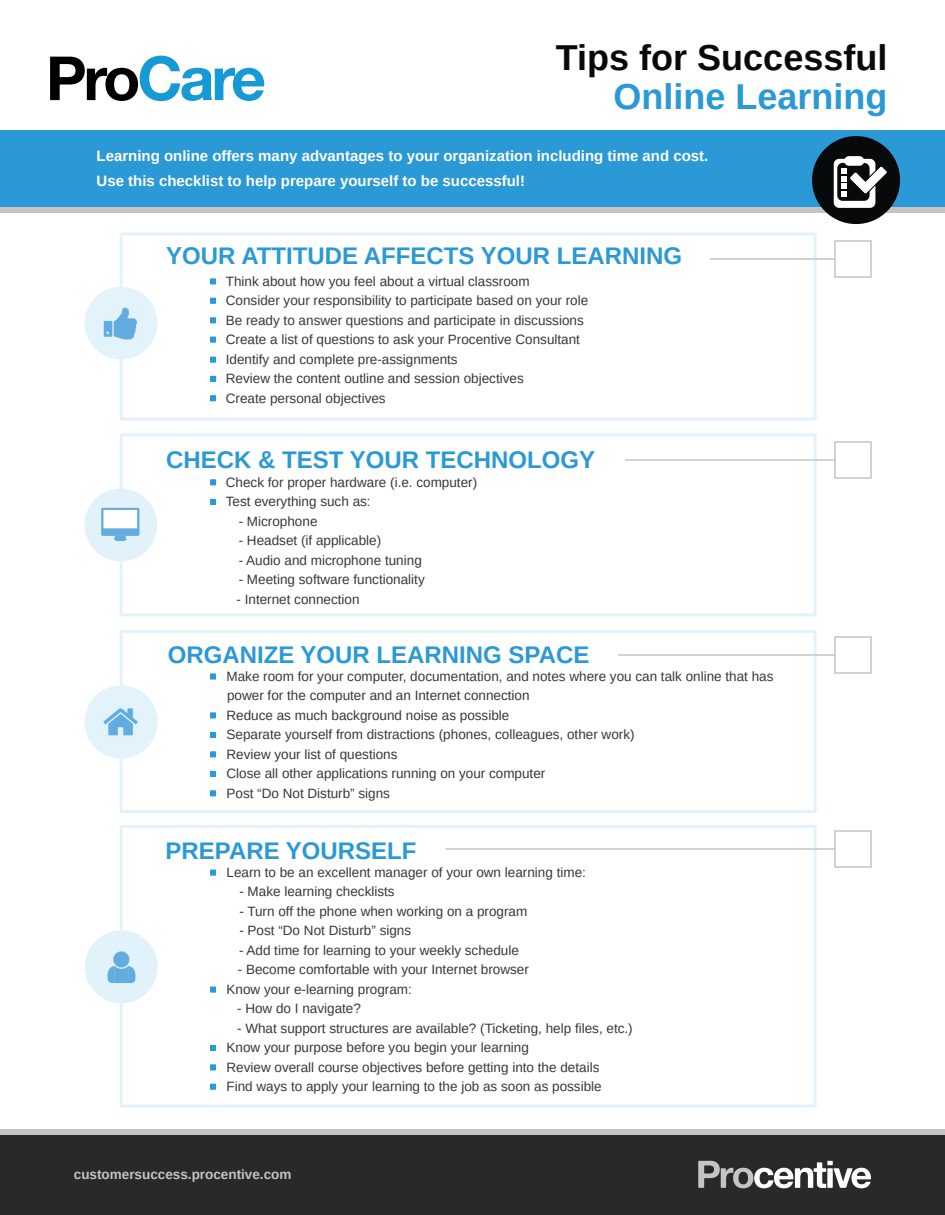
<style>
.page{position:relative;width:945px;height:1215px;background:#fff}
.page>*{position:absolute;margin:0;border:0;box-sizing:border-box;transform-origin:0 0}
.t1{font:700 36px "Arimo";color:#07090a}
.t2{font:700 36px "Arimo";color:#2b99d5}
.t3{font:700 24px "Arimo";color:#2b99d5}
.t4{font:700 15px/25.5px "Arimo";color:#fff}
.t5{font:13.5px/19.5px "Arimo";color:#363839}
.t6{font:700 13.5px "Arimo";color:#c4c4c5}
</style>
<div class="page">
<div style="left:0;top:1133px;width:945px;height:82px;background:#282a2a"></div>
<div style="left:0;top:131px;width:945px;height:76px;background:#2b99d5"></div>
<div style="left:0;top:207px;width:945px;height:6px;background:#c4c4c5"></div>
<div style="left:0;top:1129px;width:945px;height:6px;background:#c4c4c5"></div>
<div style="left:812px;top:136px;width:88px;height:88px;background:#07090a;border-radius:50%"></div>
<div style="left:834px;top:159px;width:41px;height:49px;background:#fff;border-radius:5px"></div>
<div style="left:837px;top:163px;width:33px;height:38px;background:#07090a;border-radius:5px"></div>
<div style="left:844px;top:156px;width:20px;height:10px;background:#fff;border-radius:5px"></div>
<svg style="left:841px;top:166px;width:46px;height:30px"></svg>
<svg style="left:210px;top:1084px;width:6px;height:6px"></svg>
<svg style="left:210px;top:1064px;width:6px;height:6px"></svg>
<svg style="left:210px;top:1045px;width:6px;height:6px"></svg>
<svg style="left:210px;top:987px;width:6px;height:6px"></svg>
<svg style="left:210px;top:870px;width:6px;height:6px"></svg>
<svg style="left:210px;top:790px;width:6px;height:6px"></svg>
<svg style="left:210px;top:771px;width:6px;height:6px"></svg>
<svg style="left:210px;top:751px;width:6px;height:6px"></svg>
<svg style="left:210px;top:732px;width:6px;height:6px"></svg>
<svg style="left:210px;top:499px;width:6px;height:6px"></svg>
<svg style="left:210px;top:479px;width:6px;height:6px"></svg>
<svg style="left:210px;top:395px;width:6px;height:6px"></svg>
<svg style="left:210px;top:357px;width:6px;height:6px"></svg>
<svg style="left:210px;top:337px;width:6px;height:6px"></svg>
<svg style="left:210px;top:317px;width:6px;height:6px"></svg>
<svg style="left:210px;top:298px;width:6px;height:6px"></svg>
<svg style="left:210px;top:278px;width:6px;height:6px"></svg>
<svg style="left:210px;top:376px;width:6px;height:6px"></svg>
<svg style="left:210px;top:712px;width:6px;height:6px"></svg>
<div style="left:210px;top:673px;width:6px;height:7px;background:#2b99d5"></div>
<div style="left:120px;top:825px;width:697px;height:283px;border:3px solid #e2f2fb"></div>
<div style="left:120px;top:630px;width:697px;height:183px;border:3px solid #e2f2fb"></div>
<div style="left:120px;top:434px;width:697px;height:182px;border:3px solid #e2f2fb"></div>
<div style="left:120px;top:233px;width:697px;height:187px;border:3px solid #e2f2fb"></div>
<div style="left:85px;top:930px;width:73px;height:73px;background:#e2f2fb;border-radius:50%"></div>
<div style="left:113px;top:951px;width:16px;height:16px;background:#62acde;border-radius:50%"></div>
<svg style="left:107px;top:966px;width:29px;height:17px"></svg>
<img style="left:85px;top:685px;width:73px;height:74px;border-radius:37px">
<div style="left:84px;top:489px;width:73px;height:72px;background:#e2f2fb;border-radius:50%"></div>
<svg style="left:101px;top:508px;width:38px;height:28px"></svg>
<div style="left:103px;top:510px;width:34px;height:18px;background:#fff"></div>
<svg style="left:114px;top:536px;width:13px;height:4px"></svg>
<img style="left:84px;top:287px;width:74px;height:72px;border-radius:36px">
<hr style="left:710px;top:258px;width:125px;height:2px;background:#c4c4c5">
<div style="left:834px;top:240px;width:38px;height:38px;border:2px solid #c4c4c5"></div>
<hr style="left:625px;top:459px;width:211px;height:2px;background:#c4c4c5">
<div style="left:834px;top:441px;width:38px;height:38px;border:2px solid #c4c4c5"></div>
<hr style="left:618px;top:654px;width:217px;height:2px;background:#c4c4c5">
<div style="left:834px;top:636px;width:38px;height:38px;border:2px solid #c4c4c5"></div>
<hr style="left:446px;top:848px;width:389px;height:2px;background:#c4c4c5">
<div style="left:834px;top:830px;width:38px;height:38px;border:2px solid #c4c4c5"></div>
<svg style="left:698px;top:1161px;width:173px;height:27px"></svg>
<svg style="left:50px;top:56px;width:215px;height:45px"></svg>
<h1 class="t1" style="left:556px;top:33px;width:333px">Tips for Successful</h1>
<h1 class="t2" style="left:613px;top:72px;width:276px">Online Learning</h1>
<p class="t4" style="left:97px;top:143px;width:613px">Learning online offers many advantages to your organization including time and cost.<br>Use this checklist to help prepare yourself to be successful!</p>
<h2 class="t3" style="left:166px;top:240px;width:518px">YOUR ATTITUDE AFFECTS YOUR LEARNING</h2>
<p class="t5" style="left:226px;top:272px;width:364px">Think about how you feel about a virtual classroom<br>Consider your responsibility to participate based on your role Be ready to answer questions and participate in discussions Create a list of questions to ask your Procentive Consultant Identify and complete pre-assignments<br>Review the content outline and session objectives<br>Create personal objectives</p>
<h2 class="t3" style="left:166px;top:443px;width:430px">CHECK &amp; TEST YOUR TECHNOLOGY</h2>
<p class="t5" style="left:226px;top:472px;width:253px">Check for proper hardware (i.e. computer)<br>Test everything such as:</p>
<p class="t5" style="left:239px;top:511px;width:80px">- Microphone</p>
<p class="t5" style="left:239px;top:531px;width:144px">- Headset (if applicable)</p>
<p class="t5" style="left:239px;top:550px;width:185px">- Audio and microphone tuning</p>
<p class="t5" style="left:239px;top:570px;width:188px">- Meeting software functionality</p>
<p class="t5" style="left:236px;top:589px;width:125px">- Internet connection</p>
<h2 class="t3" style="left:168px;top:638px;width:423px">ORGANIZE YOUR LEARNING SPACE</h2>
<p class="t5" style="left:227px;top:667px;width:549px">Make room for your computer, documentation, and notes where you can talk online that has power for the computer and an Internet connection<br>Reduce as much background noise as possible<br>Separate yourself from distractions (phones, colleagues, other work)<br>Review your list of questions<br>Close all other applications running on your computer<br>Post “Do Not Disturb” signs</p>
<h2 class="t3" style="left:165px;top:834px;width:253px">PREPARE YOURSELF</h2>
<p class="t5" style="left:227px;top:863px;width:361px">Learn to be an excellent manager of your own learning time:</p>
<p class="t5" style="left:239px;top:882px;width:157px">- Make learning checklists</p>
<p class="t5" style="left:239px;top:902px;width:289px">- Turn off the phone when working on a program</p>
<p class="t5" style="left:239px;top:921px;width:173px">- Post “Do Not Disturb” signs</p>
<p class="t5" style="left:239px;top:941px;width:281px">- Add time for learning to your weekly schedule</p>
<p class="t5" style="left:227px;top:960px;width:304px;text-indent:11px">- Become comfortable with your Internet browser<br>Know your e-learning program:</p>
<p class="t5" style="left:237px;top:999px;width:125px">- How do I navigate?</p>
<p class="t5" style="left:227px;top:1019px;width:408px;text-indent:11px">- What support structures are available? (Ticketing, help files, etc.)<br>Know your purpose before you begin your learning<br>Review overall course objectives before getting into the details<br>Find ways to apply your learning to the job as soon as possible</p>
<p class="t6" style="left:74px;top:1165px;width:219px">customersuccess.procentive.com</p>
</div>
